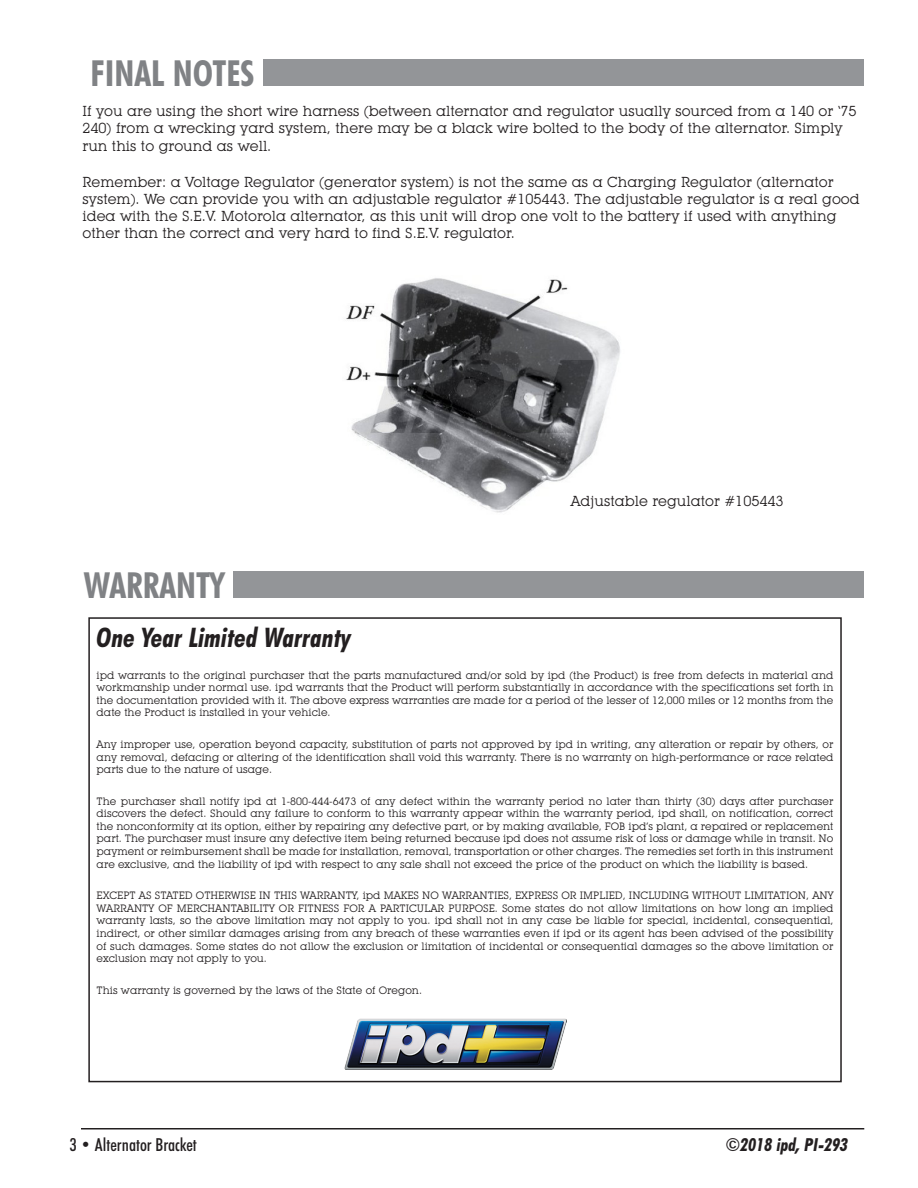
<style>
.page{position:relative;width:918px;height:1188px;background:#fff}
.page>*{position:absolute;margin:0;border:0;box-sizing:border-box;transform-origin:0 0}
.Head{font:700 condensed 36px "Futura BT";color:#808285}
.Step{font:italic 700 condensed 27px "Futura BT";color:#231f20}
.t1{font:500 condensed 18px "Futura BT";color:#231f20}
.t2{font:italic 700 condensed 18px "Futura BT";color:#231f20}
.Text{font:14.25px/17.1px "Lubalin Graph IT Cby BT";color:#231f20}
.Lettered_Items_Under{font:14.25px "Lubalin Graph IT Cby BT";color:#231f20}
.Text-2{font:10.5px/12.6px "Lubalin Graph IT Cby BT";color:#231f20;text-align:justify}
.s1{font-style:normal}
</style>
<div class="page">
<hr style="left:81px;top:1128px;width:783px;height:2px;background:#231f20">
<img style="left:346px;top:278px;width:274px;height:235px">
<div style="left:264px;top:59px;width:600px;height:27px;background:#939598"></div>
<div style="left:234px;top:571px;width:630px;height:27px;background:#939598"></div>
<div style="left:88px;top:617px;width:754px;height:465px;border:2px solid #231f20"></div>
<img style="left:344px;top:1018px;width:223px;height:51px">
<p class="Head" style="left:91px;top:51px;width:165px">FINAL NOTES</p>
<p class="Text" style="left:82px;top:103px;width:776px">If you are using the short wire harness (between alternator and regulator usually sourced from a 140 or ‘75<br>240) from a wrecking yard system, there may be a black wire bolted to the body of the alternator. Simply run this to ground as well.</p>
<p class="Text" style="left:82px;top:173px;width:779px">Remember: a Voltage Regulator (generator system) is not the same as a Charging Regulator (alternator system). We can provide you with an adjustable regulator #105443. The adjustable regulator is a real good idea with the S.E.V. Motorola alternator, as this unit will drop one volt to the battery if used with anything other than the correct and very hard to find S.E.V. regulator.</p>
<p class="Lettered_Items_Under" style="left:571px;top:492px;width:214px">Adjustable regulator #105443</p>
<p class="Head" style="left:84px;top:563px;width:142px">WARRANTY</p>
<p class="Step" style="left:97px;top:621px;width:256px">One Year Limited Warranty</p>
<p class="Text-2" style="left:97px;top:669px;width:738px">ipd warrants to the original purchaser that the parts manufactured and/or sold by ipd (the Product) is free from defects in material and workmanship under normal use. ipd warrants that the Product will perform substantially in accordance with the specifications set forth in the documentation provided with it. The above express warranties are made for a period of the lesser of 12,000 miles or 12 months from the date the Product is installed in your vehicle.</p>
<p class="Text-2" style="left:97px;top:738px;width:738px">Any improper use, operation beyond capacity, substitution of parts not approved by ipd in writing, any alteration or repair by others, or any removal, defacing or altering of the identification shall void this warranty. There is no warranty on high-performance or race related parts due to the nature of usage.</p>
<p class="Text-2" style="left:97px;top:795px;width:738px">The purchaser shall notify ipd at 1-800-444-6473 of any defect within the warranty period no later than thirty (30) days after purchaser discovers the defect. Should any failure to conform to this warranty appear within the warranty period, ipd shall, on notification, correct the nonconformity at its option, either by repairing any defective part, or by making available, FOB ipd’s plant, a repaired or replacement part. The purchaser must insure any defective item being returned because ipd does not assume risk of loss or damage while in transit. No payment or reimbursement shall be made for installation, removal, transportation or other charges. The remedies set forth in this instrument are exclusive, and the liability of ipd with respect to any sale shall not exceed the price of the product on which the liability is based.</p>
<p class="Text-2" style="left:97px;top:889px;width:738px">EXCEPT AS STATED OTHERWISE IN THIS WARRANTY, ipd MAKES NO WARRANTIES, EXPRESS OR IMPLIED, INCLUDING WITHOUT LIMITATION, ANY WARRANTY OF MERCHANTABILITY OR FITNESS FOR A PARTICULAR PURPOSE. Some states do not allow limitations on how long an implied warranty lasts, so the above limitation may not apply to you. ipd shall not in any case be liable for special, incidental, consequential, indirect, or other similar damages arising from any breach of these warranties even if ipd or its agent has been advised of the possibility of such damages. Some states do not allow the exclusion or limitation of incidental or consequential damages so the above limitation or exclusion may not apply to you.</p>
<p class="Text-2" style="left:97px;top:984px;width:327px">This warranty is governed by the laws of the State of Oregon.</p>
<h3 class="t1" style="left:70px;top:1134px;width:129px">3 • Alternator Bracket</h3>
<h3 class="t2" style="left:726px;top:1134px;width:124px"><span class="s1">©</span>2018 ipd, PI-293</h3>
</div>
